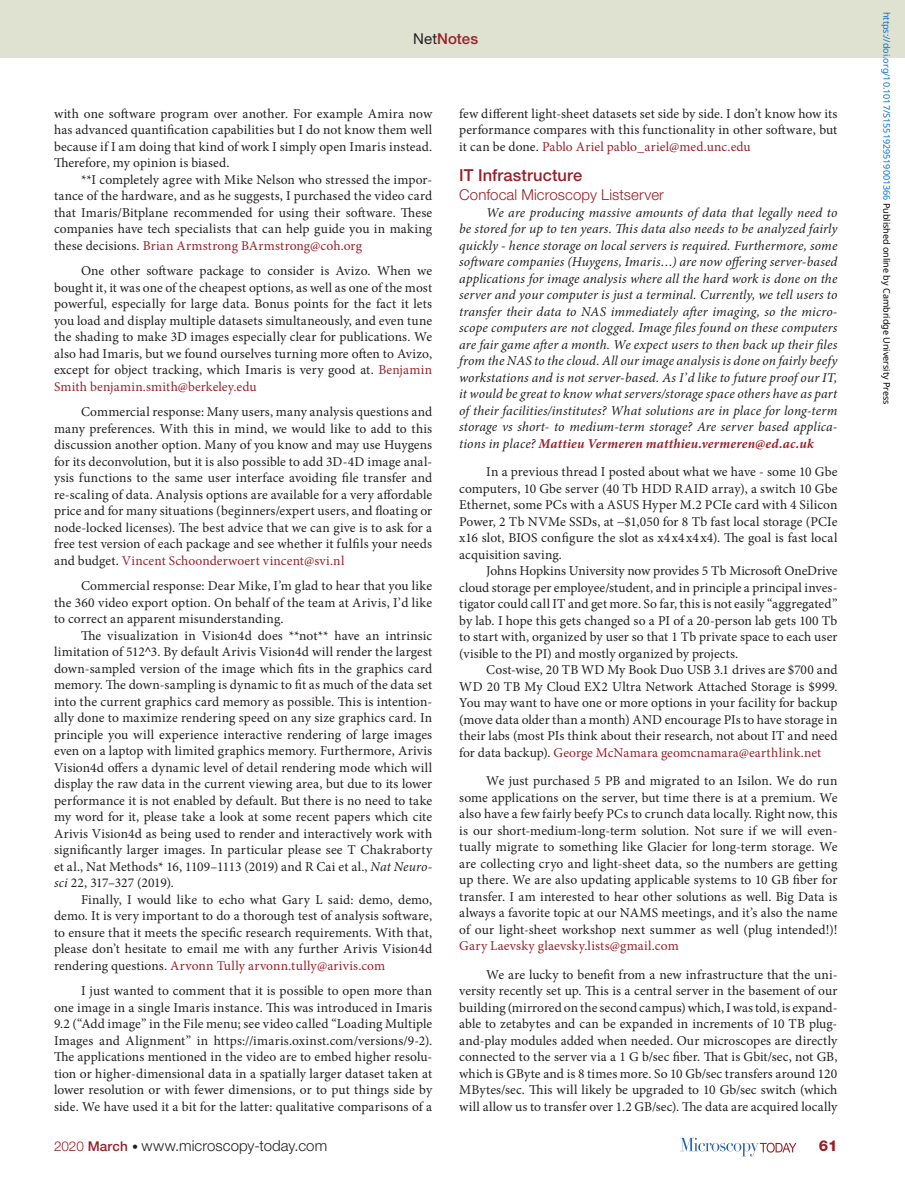
<style>
.page{position:relative;width:905px;height:1188px;background:#fff}
.page>*{position:absolute;margin:0;border:0;box-sizing:border-box;transform-origin:0 0}
.t1{font:500 16.5px "Helvetica Neue LT Std";letter-spacing:.005em;color:#98212a}
.t2{font:300 15px "Helvetica Neue LT Std";letter-spacing:.005em;color:#231f20}
.t3{font:300 15px "Helvetica Neue LT Std";letter-spacing:.005em;color:#98212a}
.t4{font:500 15px "Helvetica Neue LT Std";letter-spacing:.005em;color:#98212a}
.t5{font:800 15px "Helvetica Neue LT Std";color:#98212a}
.t6{font:13.5px/16.5px "Minion Pro";letter-spacing:.005em;color:#231f20;text-align:justify}
.t7{font:italic 13.5px/16.5px "Minion Pro";letter-spacing:.01em;color:#231f20;text-align:justify}
.t8{font:13.5px "Minion Pro";letter-spacing:.015em;color:#98212a}
.t9{font:9px "Noto Sans";color:#0172cf}
.s1{font-weight:400;color:#231f20}
.s2{color:#98212a}
.s3{font-family:"STIX General"}
.s4{font-style:italic}
.s5{font-weight:700;color:#98212a}
.s6{font-size:13.5px;color:#98212a}
.s7{font-weight:500;font-size:13.5px;color:#98212a}
.s8{font-size:12px}
.s9{color:#000}
</style>
<div class="page">
<div style="left:0;top:0;width:904px;height:58px;background:#e0e2d1"></div>
<svg style="left:680px;top:1138px;width:116px;height:18px"></svg>
<p class="t4" style="left:413px;top:30px;width:66px"><span class="s1">Net</span>Notes</p>
<p class="t6" style="left:54px;top:105px;width:380px">with one software program over another. For example Amira now has advanced quantification capabilities but I do not know them well because if I am doing that kind of work I simply open Imaris instead.<br>Therefore, my opinion is biased.</p>
<p class="t6" style="left:54px;top:171px;width:380px;text-indent:27px">**I completely agree with Mike Nelson who stressed the impor&shy;tance of the hardware, and as he suggests, I purchased the video card that Imaris/Bitplane recommended for using their software. These companies have tech specialists that can help guide you in making these decisions. <span class="s2">Brian Armstrong BArmstrong@coh.org</span></p>
<p class="t6" style="left:54px;top:263px;width:380px;text-indent:27px">One other software package to consider is Avizo. When we bought it, it was one of the cheapest options, as well as one of the most powerful, especially for large data. Bonus points for the fact it lets you load and display multiple datasets simultaneously, and even tune the shading to make 3D images especially clear for publications. We also had Imaris, but we found ourselves turning more often to Avizo, except for object tracking, which Imaris is very good at. <span class="s2">Benjamin Smith benjamin.smith@berkeley.edu</span></p>
<p class="t6" style="left:54px;top:404px;width:380px;text-indent:27px">Commercial response: Many users, many analysis questions and many preferences. With this in mind, we would like to add to this discussion another option. Many of you know and may use Huygens for its deconvolution, but it is also possible to add 3D-4D image anal&shy;ysis functions to the same user interface avoiding file transfer and re-scaling of data. Analysis options are available for a very affordable price and for many situations (beginners/expert users, and floating or node-locked licenses). The best advice that we can give is to ask for a free test version of each package and see whether it fulfils your needs and budget. <span class="s2">Vincent Schoonderwoert vincent@svi.nl</span></p>
<p class="t6" style="left:54px;top:578px;width:379px;text-indent:27px">Commercial response: Dear Mike, I’m glad to hear that you like the 360 video export option. On behalf of the team at Arivis, I’d like to correct an apparent misunderstanding.</p>
<p class="t6" style="left:54px;top:627px;width:380px;text-indent:27px">The visualization in Vision4d does **not** have an intrinsic limitation of 512<span class="s3">^</span>3. By default Arivis Vision4d will render the largest down-sampled version of the image which fits in the graphics card memory. The down-sampling is dynamic to fit as much of the data set into the current graphics card memory as possible. This is intention&shy;ally done to maximize rendering speed on any size graphics card. In principle you will experience interactive rendering of large images even on a laptop with limited graphics memory. Furthermore, Arivis Vision4d offers a dynamic level of detail rendering mode which will display the raw data in the current viewing area, but due to its lower performance it is not enabled by default. But there is no need to take my word for it, please take a look at some recent papers which cite Arivis Vision4d as being used to render and interactively work with significantly larger images. In particular please see T Chakraborty et al., Nat Methods* 16, 1109–1113 (2019) and R Cai et al., <span class="s4">Nat Neuro&shy;sci</span> 22, 317–327 (2019).</p>
<p class="t6" style="left:54px;top:891px;width:380px;text-indent:27px">Finally, I would like to echo what Gary L said: demo, demo, demo. It is very important to do a thorough test of analysis software, to ensure that it meets the specific research requirements. With that, please don’t hesitate to email me with any further Arivis Vision4d rendering questions. <span class="s2">Arvonn Tully arvonn.tully@arivis.com</span></p>
<p class="t6" style="left:54px;top:983px;width:380px;text-indent:27px">I just wanted to comment that it is possible to open more than one image in a single Imaris instance. This was introduced in Imaris 9.2 (“Add image” in the File menu; see video called “Loading Multiple Images and Alignment” in https://imaris.oxinst.com/versions/9-2).<br>The applications mentioned in the video are to embed higher resolu&shy;tion or higher-dimensional data in a spatially larger dataset taken at lower resolution or with fewer dimensions, or to put things side by side. We have used it a bit for the latter: qualitative comparisons of a</p>
<p class="t6" style="left:459px;top:105px;width:380px">few different light-sheet datasets set side by side. I don’t know how its performance compares with this functionality in other software, but it can be done. <span class="s2">Pablo Ariel pablo_ariel@med.unc.edu</span></p>
<p class="t1" style="left:459px;top:165px;width:124px">IT Infrastructure</p>
<p class="t3" style="left:459px;top:186px;width:206px">Confocal Microscopy Listserver</p>
<p class="t7" style="left:459px;top:204px;width:380px;text-indent:27px">We are producing massive amounts of data that legally need to be stored for up to ten years. This data also needs to be analyzed fairly quickly - hence storage on local servers is required. Furthermore, some software companies (Huygens, Imaris…) are now offering server-based applications for image analysis where all the hard work is done on the server and your computer is just a terminal. Currently, we tell users to transfer their data to NAS immediately after imaging, so the micro&shy;scope computers are not clogged. Image files found on these computers are fair game after a month. We expect users to then back up their files from the NAS to the cloud. All our image analysis is done on fairly beefy workstations and is not server-based. As I’d like to future proof our IT, it would be great to know what servers/storage space others have as part of their facilities/institutes? What solutions are in place for long-term storage vs short- to medium-term storage? Are server based applica&shy;tions in place? <span class="s5">Mattieu Vermeren matthieu.vermeren@ed.ac.uk</span></p>
<p class="t6" style="left:459px;top:464px;width:380px;text-indent:27px">In a previous thread I posted about what we have - some 10 Gbe computers, 10 Gbe server (40 Tb HDD RAID array), a switch 10 Gbe Ethernet, some PCs with a ASUS Hyper M.2 PCIe card with 4 Silicon Power, 2 Tb NVMe SSDs, at ∼$1,050 for 8 Tb fast local storage (PCIe x16 slot, BIOS configure the slot as x4 x4 x4 x4). The goal is fast local acquisition saving.</p>
<p class="t6" style="left:459px;top:563px;width:380px;text-indent:27px">Johns Hopkins University now provides 5 Tb Microsoft OneDrive cloud storage per employee/student, and in principle a principal inves&shy;tigator could call IT and get more. So far, this is not easily “aggregated” by lab. I hope this gets changed so a PI of a 20-person lab gets 100 Tb to start with, organized by user so that 1 Tb private space to each user (visible to the PI) and mostly organized by projects.</p>
<p class="t6" style="left:459px;top:662px;width:380px;text-indent:27px">Cost-wise, 20 TB WD My Book Duo USB 3.1 drives are $700 and WD 20 TB My Cloud EX2 Ultra Network Attached Storage is $999.<br>You may want to have one or more options in your facility for backup (move data older than a month) AND encourage PIs to have storage in their labs (most PIs think about their research, not about IT and need for data backup). <span class="s2">George McNamara geomcnamara@earthlink.net</span></p>
<p class="t6" style="left:459px;top:773px;width:380px;text-indent:27px">We just purchased 5 PB and migrated to an Isilon. We do run some applications on the server, but time there is at a premium. We also have a few fairly beefy PCs to crunch data locally. Right now, this is our short-medium-long-term solution. Not sure if we will even&shy;tually migrate to something like Glacier for long-term storage. We are collecting cryo and light-sheet data, so the numbers are getting up there. We are also updating applicable systems to 10 GB fiber for transfer. I am interested to hear other solutions as well. Big Data is always a favorite topic at our NAMS meetings, and it’s also the name of our light-sheet workshop next summer as well (plug intended!)!</p>
<p class="t8" style="left:459px;top:937px;width:221px">Gary Laevsky glaevsky.lists@gmail.com</p>
<p class="t6" style="left:459px;top:966px;width:380px;text-indent:27px">We are lucky to benefit from a new infrastructure that the uni&shy;versity recently set up. This is a central server in the basement of our building (mirrored on the second campus) which, I was told, is expand&shy;able to zetabytes and can be expanded in increments of 10 TB plug&shy;and-play modules added when needed. Our microscopes are directly connected to the server via a 1 G b/sec fiber. That is Gbit/sec, not GB, which is GByte and is 8 times more. So 10 Gb/sec transfers around 120<br>MBytes/sec. This will likely be upgraded to 10 Gb/sec switch (which will allow us to transfer over 1.2 GB/sec). The data are acquired locally</p>
<p class="t2" style="left:54px;top:1137px;width:275px"><span class="s6">2020</span> <span class="s7">March</span> <span class="s8">•</span> www.microscopy-today.com</p>
<p class="t5" style="left:819px;top:1137px;width:20px">61</p>
<p class="t9" style="left:893px;top:12px;width:394px;rotate:90deg">https://doi.org/10.1017/S1551929519001366 <span class="s9">Published online by Cambridge University Press</span></p>
</div>
